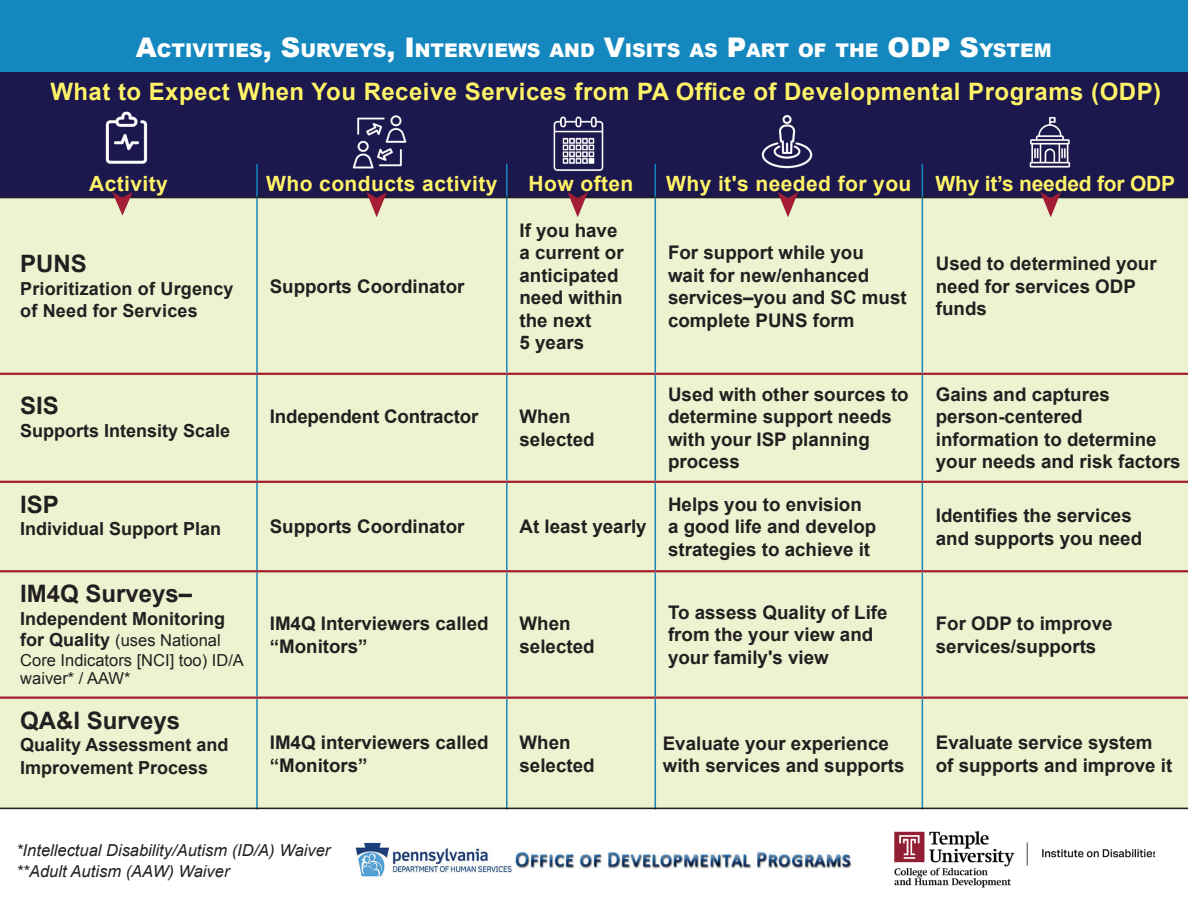
<style>
.page{position:relative;width:1188px;height:918px;background:#fff}
.page>*{position:absolute;margin:0;border:0;box-sizing:border-box;transform-origin:0 0}
.t1{font:700 24px "Arial";letter-spacing:.02em;color:#fff468}
.Table_body{font:700 24px "Arial";color:#231f20}
.Head_3_yellow{font:700 21px "Arial";letter-spacing:.02em;color:#fff468}
.Head_3_yellow-2{font:700 21px "Arial";letter-spacing:-.01em;color:#fff468}
.t2{font:900 18.9px "Arial";color:#fff}
.Table_body-2{font:700 18.75px/22.5px "Arial";color:#231f20}
.Table_body-3{font:700 18px/22.5px "Arial";color:#231f20}
.body_backside_white{font:italic 16.5px "Arial";color:#231f20}
.Table_body-4{font:16.5px/19.8px "Arial";color:#231f20}
.s1{font-size:27px}
.s2{font-weight:700;font-size:18px}
</style>
<div class="page">
<div style="left:0;top:0;width:1188px;height:72px;background:#1488be"></div>
<div style="left:0;top:72px;width:1188px;height:136px;background:#1c174c"></div>
<div style="left:0;top:217px;width:1188px;height:593px;background:#edf3d0"></div>
<hr style="left:256px;top:198px;width:2px;height:175px;background:#1488be">
<hr style="left:506px;top:198px;width:2px;height:175px;background:#1488be">
<hr style="left:655px;top:198px;width:1px;height:175px;background:#1488be">
<hr style="left:922px;top:198px;width:1px;height:175px;background:#1488be">
<hr style="left:256px;top:375px;width:2px;height:106px;background:#1488be">
<hr style="left:506px;top:375px;width:2px;height:106px;background:#1488be">
<hr style="left:655px;top:375px;width:1px;height:106px;background:#1488be">
<hr style="left:922px;top:375px;width:1px;height:106px;background:#1488be">
<hr style="left:256px;top:483px;width:2px;height:87px;background:#1488be">
<hr style="left:506px;top:483px;width:2px;height:87px;background:#1488be">
<hr style="left:655px;top:483px;width:1px;height:87px;background:#1488be">
<hr style="left:922px;top:483px;width:1px;height:87px;background:#1488be">
<hr style="left:256px;top:572px;width:2px;height:125px;background:#1488be">
<hr style="left:506px;top:572px;width:2px;height:125px;background:#1488be">
<hr style="left:655px;top:572px;width:1px;height:125px;background:#1488be">
<hr style="left:922px;top:572px;width:1px;height:125px;background:#1488be">
<hr style="left:256px;top:699px;width:2px;height:111px;background:#1488be">
<hr style="left:506px;top:699px;width:2px;height:111px;background:#1488be">
<hr style="left:655px;top:699px;width:1px;height:111px;background:#1488be">
<hr style="left:922px;top:699px;width:1px;height:111px;background:#1488be">
<hr style="left:0;top:373px;width:257px;height:2px;background:#a31e35">
<hr style="left:257px;top:373px;width:250px;height:2px;background:#a31e35">
<hr style="left:507px;top:373px;width:148px;height:2px;background:#a31e35">
<hr style="left:655px;top:373px;width:267px;height:2px;background:#a31e35">
<hr style="left:922px;top:373px;width:266px;height:2px;background:#a31e35">
<hr style="left:0;top:481px;width:257px;height:2px;background:#a31e35">
<hr style="left:257px;top:481px;width:250px;height:2px;background:#a31e35">
<hr style="left:507px;top:481px;width:148px;height:2px;background:#a31e35">
<hr style="left:655px;top:481px;width:267px;height:2px;background:#a31e35">
<hr style="left:922px;top:481px;width:266px;height:2px;background:#a31e35">
<hr style="left:0;top:570px;width:257px;height:2px;background:#a31e35">
<hr style="left:257px;top:570px;width:250px;height:2px;background:#a31e35">
<hr style="left:507px;top:570px;width:148px;height:2px;background:#a31e35">
<hr style="left:655px;top:570px;width:267px;height:2px;background:#a31e35">
<hr style="left:922px;top:570px;width:266px;height:2px;background:#a31e35">
<hr style="left:0;top:697px;width:257px;height:2px;background:#a31e35">
<hr style="left:257px;top:697px;width:250px;height:2px;background:#a31e35">
<hr style="left:507px;top:697px;width:148px;height:2px;background:#a31e35">
<hr style="left:655px;top:697px;width:267px;height:2px;background:#a31e35">
<hr style="left:922px;top:697px;width:266px;height:2px;background:#a31e35">
<svg style="left:0;top:164px;width:1188px;height:53px"></svg>
<hr style="left:0;top:808px;width:1188px;height:1px;background:#231f20">
<img style="left:355px;top:842px;width:497px;height:35px">
<img style="left:894px;top:831px;width:261px;height:57px">
<img style="left:101px;top:111px;width:50px;height:61px">
<img style="left:351px;top:115px;width:56px;height:61px">
<img style="left:550px;top:116px;width:56px;height:60px">
<img style="left:748px;top:115px;width:79px;height:65px">
<img style="left:1023px;top:117px;width:56px;height:58px">
<h1 class="t2" style="left:136px;top:36px;width:917px"><span class="s1">A</span>CTIVITIES<span class="s1">, S</span>URVEYS<span class="s1">, I</span> NTERVIEWS AND <span class="s1">V</span>ISITS AS <span class="s1">P</span>ART OF THE <span class="s1">ODP S</span>YSTEM</h1>
<h2 class="t1" style="left:50px;top:75px;width:1112px">What to Expect When You Receive Services from PA Office of Developmental Programs (ODP)</h2>
<h3 class="Head_3_yellow" style="left:89px;top:170px;width:80px">Activity</h3>
<h3 class="Head_3_yellow" style="left:266px;top:170px;width:233px">Who conducts activity</h3>
<h3 class="Head_3_yellow" style="left:529px;top:170px;width:106px">How often</h3>
<h3 class="Head_3_yellow" style="left:666px;top:170px;width:247px">Why it's needed for you</h3>
<h3 class="Head_3_yellow-2" style="left:936px;top:170px;width:241px">Why it’s needed for ODP</h3>
<p class="Table_body" style="left:20px;top:248px;width:68px">PUNS</p>
<p class="Table_body-3" style="left:20px;top:278px;width:215px">Prioritization of Urgency of Need for Services</p>
<p class="Table_body-2" style="left:270px;top:276px;width:196px">Supports Coordinator</p>
<p class="Table_body-2" style="left:520px;top:219px;width:106px">If you have a current or anticipated need within the next<br>5 years</p>
<p class="Table_body" style="left:20px;top:390px;width:40px">SIS</p>
<p class="Table_body-3" style="left:20px;top:420px;width:212px">Supports Intensity Scale</p>
<p class="Table_body-2" style="left:270px;top:406px;width:210px">Independent Contractor</p>
<p class="Table_body-2" style="left:520px;top:406px;width:77px">When selected</p>
<p class="Table_body" style="left:20px;top:489px;width:40px">ISP</p>
<p class="Table_body-3" style="left:20px;top:518px;width:203px">Individual Support Plan</p>
<p class="Table_body-2" style="left:270px;top:516px;width:196px">Supports Coordinator</p>
<p class="Table_body-2" style="left:520px;top:516px;width:129px">At least yearly</p>
<p class="Table_body-2" style="left:668px;top:242px;width:240px">For support while you<br>wait for new/enhanced services–you and SC must complete PUNS form</p>
<p class="Table_body-2" style="left:936px;top:253px;width:222px">Used to determined your need for services ODP funds</p>
<p class="Table_body-2" style="left:668px;top:384px;width:242px">Used with other sources to determine support needs with your ISP planning process</p>
<p class="Table_body-2" style="left:936px;top:384px;width:246px">Gains and captures person-centered information to determine your needs and risk factors</p>
<p class="Table_body-2" style="left:668px;top:494px;width:210px">Helps you to envision a good life and develop strategies to achieve it</p>
<p class="Table_body-2" style="left:936px;top:505px;width:208px">Identifies the services and supports you need</p>
<p class="Table_body" style="left:20px;top:578px;width:174px">IM4Q Surveys–</p>
<p class="Table_body-3" style="left:20px;top:608px;width:207px">Independent Monitoring</p>
<p class="Table_body-4" style="left:20px;top:631px;width:225px"><span class="s2">for Quality</span> (uses National<br>Core Indicators [NCI] too) ID/A</p>
<p class="Table_body-4" style="left:20px;top:669px;width:112px">waiver* / AAW*</p>
<p class="Table_body-2" style="left:270px;top:613px;width:220px">IM4Q Interviewers called “Monitors”</p>
<p class="Table_body-2" style="left:520px;top:613px;width:77px">When selected</p>
<p class="Table_body-2" style="left:668px;top:602px;width:221px">To assess Quality of Life from the your view and your family's view</p>
<p class="Table_body-2" style="left:936px;top:613px;width:178px">For ODP to improve services/supports</p>
<p class="Table_body" style="left:20px;top:704px;width:162px">QA&amp;I Surveys</p>
<p class="Table_body-3" style="left:20px;top:734px;width:210px">Quality Assessment and<br>Improvement Process</p>
<p class="Table_body-2" style="left:270px;top:732px;width:220px">IM4Q interviewers called “Monitors”</p>
<p class="Table_body-2" style="left:520px;top:732px;width:77px">When selected</p>
<p class="Table_body-2" style="left:663px;top:733px;width:243px">Evaluate your experience with services and supports</p>
<p class="Table_body-2" style="left:936px;top:732px;width:238px">Evaluate service system of supports and improve it</p>
<p class="body_backside_white" style="left:16px;top:840px;width:316px">*Intellectual Disability/Autism (ID/A) Waiver</p>
<p class="body_backside_white" style="left:16px;top:861px;width:215px">**Adult Autism (AAW) Waiver</p>
</div>
